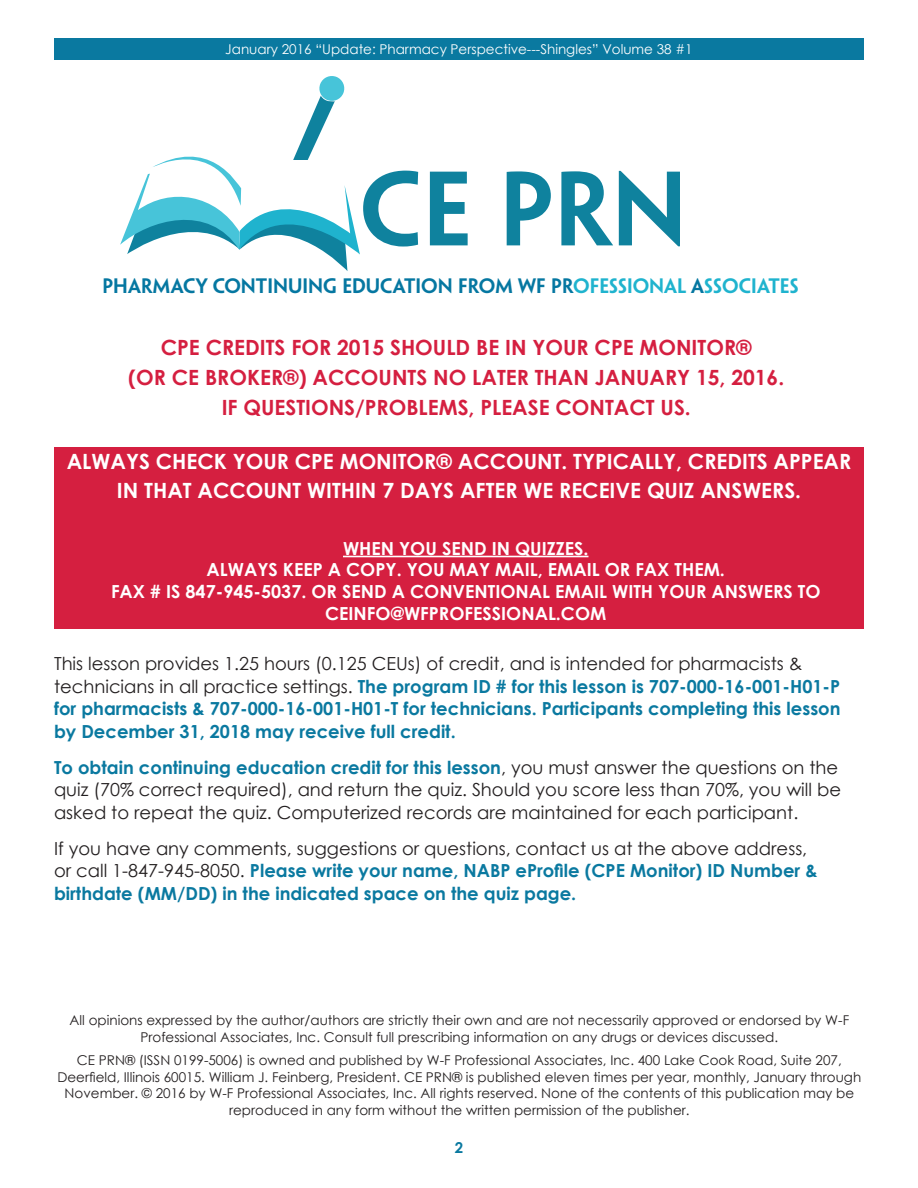
<style>
.page{position:relative;width:918px;height:1188px;background:#fff}
.page>*{position:absolute;margin:0;border:0;box-sizing:border-box;transform-origin:0 0}
.t1{font:600 94.5px "Penumbra Sans Std";color:#0f829e}
.paragraph_headings{font:700 21px "Century Gothic";color:#d51f40}
.t2{font:700 21px/28.8px "Century Gothic";color:#fff;text-align:center}
.t3{font:600 18.75px "Penumbra Sans Std";color:#0577a1}
.t4{font:700 18px/22.5px "Century Gothic";color:#0a79a0}
.t5{font:18px/22.5px "Century Gothic";color:#231f20}
.t6{font:700 18px/21.6px "Century Gothic";color:#fff;text-align:center}
.paragraph_headings-2{font:700 15px "Century Gothic";color:#0a79a0}
.t7{font:13.5px/16.5px "Century Gothic";color:#231f20;text-align:center}
.t8{font:13.5px "Century Gothic";color:#fff}
.s1{color:#1fb3ce}
.s2{font-weight:400;color:#231f20}
.s3{font-weight:700;color:#0a79a0}
</style>
<div class="page">
<svg style="left:120px;top:76px;width:240px;height:195px"></svg>
<div style="left:54px;top:38px;width:810px;height:22px;background:#0a79a0"></div>
<div style="left:54px;top:447px;width:810px;height:181px;background:#d51f40"></div>
<hr style="left:343px;top:556px;width:245px;height:1px;background:#fff">
<p class="t8" style="left:225px;top:40px;width:469px">January 2016 “Update: Pharmacy Perspective---Shingles” Volume 38 #1</p>
<p class="t1" style="left:360px;top:151px;width:329px">CE PRN</p>
<p class="t3" style="left:102px;top:274px;width:698px">PHARMACY CONTINUING EDUCATION FROM WF PR<span class="s1">OFESSIONAL</span> A<span class="s1">SSOCIATES</span></p>
<p class="paragraph_headings" style="left:161px;top:331px;width:592px">CPE CREDITS FOR 2015 SHOULD BE IN YOUR CPE MONITOR®</p>
<p class="paragraph_headings" style="left:128px;top:361px;width:658px">(OR CE BROKER®) ACCOUNTS NO LATER THAN JANUARY 15, 2016.</p>
<p class="paragraph_headings" style="left:222px;top:391px;width:471px">IF QUESTIONS/PROBLEMS, PLEASE CONTACT US.</p>
<p class="t2" style="left:67px;top:446px;width:786px">ALWAYS CHECK YOUR CPE MONITOR® ACCOUNT. TYPICALLY, CREDITS APPEAR<br>IN THAT ACCOUNT WITHIN 7 DAYS AFTER WE RECEIVE QUIZ ANSWERS.</p>
<p class="t6" style="left:343px;top:537px;width:247px">WHEN YOU SEND IN QUIZZES.</p>
<p class="t6" style="left:207px;top:558px;width:520px">ALWAYS KEEP A COPY. YOU MAY MAIL, EMAIL OR FAX THEM.</p>
<p class="t6" style="left:111px;top:580px;width:711px">FAX # IS 847-945-5037. OR SEND A CONVENTIONAL EMAIL WITH YOUR ANSWERS TO<br>CEINFO@WFPROFESSIONAL.COM</p>
<p class="t4" style="left:54px;top:652px;width:788px"><span class="s2">This lesson provides 1.25 hours (0.125 CEUs) of credit, and is intended for pharmacists &amp; technicians in all practice settings.</span> The program ID # for this lesson is 707-000-16-001-H01-P for pharmacists &amp; 707-000-16-001-H01-T for technicians. Participants completing this lesson by December 31, 2018 may receive full credit.</p>
<p class="t5" style="left:54px;top:756px;width:789px"><span class="s3">To obtain continuing education credit for this lesson</span>, you must answer the questions on the quiz (70% correct required), and return the quiz. Should you score less than 70%, you will be asked to repeat the quiz. Computerized records are maintained for each participant.</p>
<p class="t4" style="left:54px;top:836px;width:765px"><span class="s2">If you have any comments, suggestions or questions, contact us at the above address, or call 1-847-945-8050.</span> Please write your name, NABP eProfile (CPE Monitor) ID Number &amp; birthdate (MM/DD) in the indicated space on the quiz page.</p>
<p class="t7" style="left:70px;top:1012px;width:781px">All opinions expressed by the author/authors are strictly their own and are not necessarily approved or endorsed by W-F<br>Professional Associates, Inc. Consult full prescribing information on any drugs or devices discussed.</p>
<p class="t7" style="left:58px;top:1052px;width:805px">CE PRN® (ISSN 0199-5006) is owned and published by W-F Professional Associates, Inc. 400 Lake Cook Road, Suite 207, Deerfield, Illinois 60015. William J. Feinberg, President. CE PRN® is published eleven times per year, monthly, January through November. © 2016 by W-F Professional Associates, Inc. All rights reserved. None of the contents of this publication may be reproduced in any form without the written permission of the publisher.</p>
<p class="paragraph_headings-2" style="left:455px;top:1137px;width:10px">2</p>
</div>
